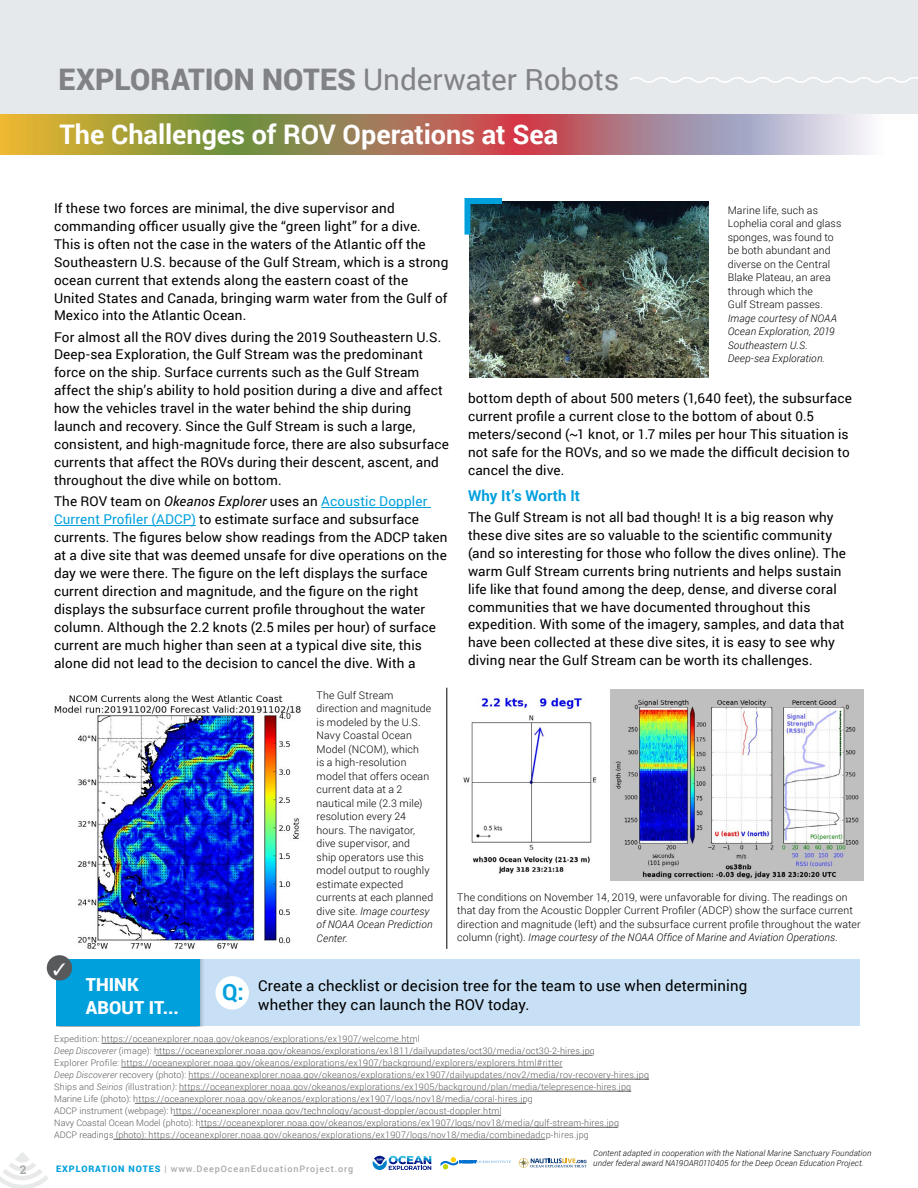
<style>
.page{position:relative;width:918px;height:1188px;background:#fff}
.page>*{position:absolute;margin:0;border:0;box-sizing:border-box;transform-origin:0 0}
.Body_copy{font:900 29.7px "Roboto";color:#808285}
.t1{font:700 27px "Roboto";color:#fff}
.Body_copy-2{font:700 22.5px "Roboto";color:#00a0dd}
.Body_copy-3{font:900 18px/22.5px "Roboto";color:#fff}
.Body_copy-4{font:15px/19.5px "Roboto";letter-spacing:.01em;color:#000}
.Body_Subheads{font:700 15px "Roboto";letter-spacing:.005em;color:#00a0dd}
.Body_Copy{font:13.5px/18px "Roboto";letter-spacing:.01em;color:#000}
.t2{font:700 12px "Roboto Slab";color:#a7a9ac}
.Photo_captions{font:300 10.5px/13.5px "Roboto";letter-spacing:.015em;color:#000}
.Photo_captions-2{font:300 9px/12px "Roboto";letter-spacing:.02em;color:#58595b}
.t3{font:500 9px "Roboto";letter-spacing:.1em;color:#a7a9ac}
.Photo_sources{font:italic 300 8.25px/10.5px "Roboto";letter-spacing:.02em;color:#000}
.s1{font-weight:400}
.s2{font-style:italic}
.s3{color:#00a0dd}
.s4{font-weight:900;color:#00a0dd}
</style>
<div class="page">
<img style="left:463px;top:690px;width:400px;height:190px">
<div style="left:0;top:0;width:918px;height:114px;background:#e6e9eb"></div>
<svg style="left:0;top:114px;width:868px;height:41px;background:#ae8d6c"></svg>
<hr style="left:321px;top:507px;width:110px;height:1px;background:#00a0dd">
<hr style="left:54px;top:525px;width:142px;height:1px;background:#00a0dd">
<img style="left:54px;top:694px;width:247px;height:262px">
<hr style="left:447px;top:688px;width:1px;height:261px;background:#000">
<img style="left:469px;top:201px;width:240px;height:176px">
<svg style="left:464px;top:198px;width:44px;height:43px;background:#215b6d"></svg>
<div style="left:57px;top:960px;width:803px;height:66px;background:#c7e0f5"></div>
<div style="left:57px;top:960px;width:148px;height:66px;background:#000;opacity:.32"></div>
<div style="left:57px;top:960px;width:143px;height:66px;background:#00a0dd"></div>
<div style="left:215px;top:976px;width:34px;height:34px;background:#fff;border-radius:50%"></div>
<div style="left:47px;top:955px;width:25px;height:26px;background:#58595b;border-radius:50%"></div>
<svg style="left:630px;top:77px;width:288px;height:6px"></svg>
<hr style="left:101px;top:1043px;width:313px;height:1px;background:#58595b">
<hr style="left:156px;top:1055px;width:436px;height:1px;background:#58595b">
<hr style="left:135px;top:1103px;width:391px;height:1px;background:#58595b">
<hr style="left:173px;top:1115px;width:328px;height:1px;background:#58595b">
<hr style="left:199px;top:1127px;width:419px;height:1px;background:#58595b">
<hr style="left:113px;top:1139px;width:432px;height:1px;background:#58595b">
<svg style="left:518px;top:1157px;width:68px;height:11px"></svg>
<svg style="left:0;top:1152px;width:49px;height:36px"></svg>
<svg style="left:440px;top:1157px;width:71px;height:12px"></svg>
<svg style="left:373px;top:1156px;width:58px;height:14px"></svg>
<hr style="left:121px;top:1067px;width:442px;height:1px;background:#58595b">
<hr style="left:189px;top:1079px;width:460px;height:1px;background:#58595b">
<hr style="left:179px;top:1091px;width:452px;height:1px;background:#58595b">
<p class="Body_copy" style="left:58px;top:59px;width:562px">EXPLORATION NOTES <span class="s1">Underwater Robots</span></p>
<p class="t1" style="left:59px;top:115px;width:500px">The Challenges of ROV Operations at Sea</p>
<p class="Body_Copy" style="left:54px;top:198px;width:396px">If these two forces are minimal, the dive supervisor and commanding officer usually give the “green light” for a dive.<br>This is often not the case in the waters of the Atlantic off the Southeastern U.S. because of the Gulf Stream, which is a strong ocean current that extends along the eastern coast of the United States and Canada, bringing warm water from the Gulf of Mexico into the Atlantic Ocean.</p>
<p class="Body_Copy" style="left:54px;top:327px;width:396px">For almost all the ROV dives during the 2019 Southeastern U.S.<br>Deep-sea Exploration, the Gulf Stream was the predominant force on the ship. Surface currents such as the Gulf Stream affect the ship’s ability to hold position during a dive and affect how the vehicles travel in the water behind the ship during launch and recovery. Since the Gulf Stream is such a large, consistent, and high-magnitude force, there are also subsurface currents that affect the ROVs during their descent, ascent, and throughout the dive while on bottom.</p>
<p class="Body_Copy" style="left:54px;top:492px;width:395px">The ROV team on <span class="s2">Okeanos Explorer</span> uses an <span class="s3">Acoustic Doppler Current Profiler (ADCP)</span> to estimate surface and subsurface currents. The figures below show readings from the ADCP taken at a dive site that was deemed unsafe for dive operations on the day we were there. The figure on the left displays the surface current direction and magnitude, and the figure on the right displays the subsurface current profile throughout the water column. Although the 2.2 knots (2.5 miles per hour) of surface current are much higher than seen at a typical dive site, this alone did not lead to the decision to cancel the dive. With a</p>
<p class="Photo_captions" style="left:317px;top:688px;width:118px">The Gulf Stream direction and magnitude is modeled by the U.S.<br>Navy Coastal Ocean<br>Model (NCOM), which<br>is a high-resolution model that offers ocean current data at a 2 nautical mile (2.3 mile) resolution every 24 hours. The navigator, dive supervisor, and<br>ship operators use this model output to roughly estimate expected currents at each planned dive site. <span class="s2">Image courtesy of NOAA Ocean Prediction<br>Center.</span></p>
<p class="Photo_captions" style="left:728px;top:203px;width:115px">Marine life, such as<br>Lophelia coral and glass sponges, was found to be both abundant and diverse on the Central<br>Blake Plateau, an area through which the<br>Gulf Stream passes.<br><span class="s2">Image courtesy of NOAA<br>Ocean Exploration, 2019<br>Southeastern U.S.<br>Deep-sea Exploration.</span></p>
<p class="Body_Copy" style="left:468px;top:389px;width:385px">bottom depth of about 500 meters (1,640 feet), the subsurface current profile a current close to the bottom of about 0.5 meters/second (~1 knot, or 1.7 miles per hour This situation is not safe for the ROVs, and so we made the difficult decision to cancel the dive.</p>
<p class="Body_Subheads" style="left:468px;top:485px;width:114px">Why It’s Worth It</p>
<p class="Body_Copy" style="left:468px;top:507px;width:380px">The Gulf Stream is not all bad though! It is a big reason why these dive sites are so valuable to the scientific community (and so interesting for those who follow the dives online). The warm Gulf Stream currents bring nutrients and helps sustain life like that found among the deep, dense, and diverse coral communities that we have documented throughout this expedition. With some of the imagery, samples, and data that have been collected at these dive sites, it is easy to see why diving near the Gulf Stream can be worth its challenges.</p>
<p class="Photo_captions" style="left:457px;top:890px;width:405px">The conditions on November 14, 2019, were unfavorable for diving. The readings on that day from the Acoustic Doppler Current Profiler (ADCP) show the surface current direction and magnitude (left) and the subsurface current profile throughout the water column (right). <span class="s2">Image courtesy of the NOAA Office of Marine and Aviation Operations.</span></p>
<p class="Body_copy-3" style="left:86px;top:973px;width:95px">THINK<br>ABOUT IT...</p>
<p class="Body_copy-4" style="left:258px;top:975px;width:490px">Create a checklist or decision tree for the team to use when determining whether they can launch the ROV today.</p>
<p class="Body_copy-2" style="left:222px;top:976px;width:23px">Q:</p>
<p class="Photo_captions-2" style="left:54px;top:1032px;width:596px">Expedition: https://oceanexplorer.noaa.gov/okeanos/explorations/ex1907/welcome.html<br><span class="s2">Deep Discoverer</span> (image): https://oceanexplorer.noaa.gov/okeanos/explorations/ex1811/dailyupdates/oct30/media/oct30-2-hires.jpg<br>Explorer Profile: https://oceanexplorer.noaa.gov/okeanos/explorations/ex1907/background/explorers/explorers.html#ritter<br><span class="s2">Deep Discoverer</span> recovery (photo): https://oceanexplorer.noaa.gov/okeanos/explorations/ex1907/dailyupdates/nov2/media/rov-recovery-hires.jpg Ships and <span class="s2">Seirios (</span>illustration<span class="s2">)</span>: https://oceanexplorer.noaa.gov/okeanos/explorations/ex1905/background/plan/media/telepresence-hires.jpg Marine Life (photo): https://oceanexplorer.noaa.gov/okeanos/explorations/ex1907/logs/nov18/media/coral-hires.jpg<br>ADCP instrument (webpage): https://oceanexplorer.noaa.gov/technology/acoust-doppler/acoust-doppler.html<br>Navy Coastal Ocean Model (photo): https://oceanexplorer.noaa.gov/okeanos/explorations/ex1907/logs/nov18/media/gulf-stream-hires.jpg<br>ADCP readings (photo): https://oceanexplorer.noaa.gov/okeanos/explorations/ex1907/logs/nov18/media/combinedadcp-hires.jpg</p>
<p class="Photo_sources" style="left:593px;top:1147px;width:280px">Content adapted in cooperation with the National Marine Sanctuary Foundation under federal award NA19OAR0110405 for the Deep Ocean Education Project.</p>
<p class="t2" style="left:20px;top:1161px;width:8px">2</p>
<p class="t3" style="left:56px;top:1162px;width:299px"><span class="s4">EXPLORATION NOTES</span> | www.DeepOceanEducationProject.org</p>
</div>
